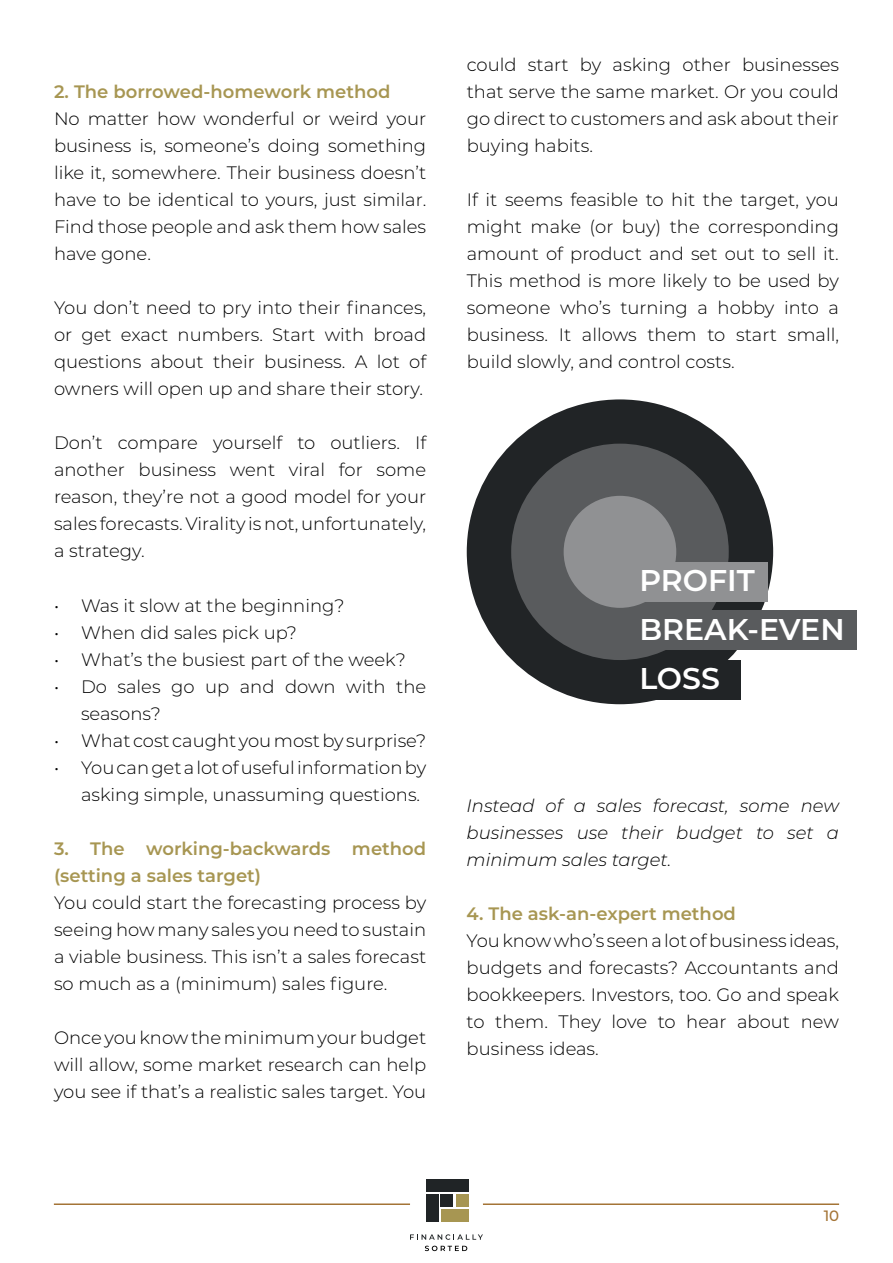
<style>
.page{position:relative;width:893px;height:1263px;background:#fff}
.page>*{position:absolute;margin:0;border:0;box-sizing:border-box;transform-origin:0 0}
.t1{font:600 30px "Montserrat";color:#fff}
.t2{font:300 18px/27px "Montserrat";color:#000;text-align:justify}
.t3{font:600 18px/27px "Montserrat";color:#a79652}
.t4{font:italic 300 18px/27px "Montserrat";color:#000;text-align:justify}
.t5{font:500 15px "Montserrat";color:#a47436}
</style>
<div class="page">
<hr style="left:54px;top:1203px;width:356px;height:2px;background:#a47436">
<hr style="left:483px;top:1203px;width:356px;height:2px;background:#a47436">
<div style="left:426px;top:1179px;width:42px;height:13px;background:#202426"></div>
<div style="left:426px;top:1194px;width:12px;height:27px;background:#202426"></div>
<div style="left:441px;top:1194px;width:12px;height:12px;background:#202426"></div>
<div style="left:456px;top:1194px;width:12px;height:12px;background:#a79652"></div>
<div style="left:441px;top:1209px;width:27px;height:12px;background:#a79652"></div>
<svg style="left:410px;top:1234px;width:73px;height:6px"></svg>
<svg style="left:425px;top:1246px;width:42px;height:5px"></svg>
<div style="left:467px;top:399px;width:306px;height:305px;background:#212426;border-radius:50%"></div>
<div style="left:511px;top:444px;width:218px;height:216px;background:#595b5d;border-radius:50%"></div>
<div style="left:564px;top:496px;width:112px;height:112px;background:#909193;border-radius:50%"></div>
<div style="left:633px;top:610px;width:224px;height:40px;background:#595b5d"></div>
<div style="left:633px;top:562px;width:135px;height:40px;background:#909193"></div>
<div style="left:633px;top:660px;width:108px;height:40px;background:#212426"></div>
<p class="t3" style="left:54px;top:78px;width:338px">2. The borrowed-homework method</p>
<p class="t2" style="left:54px;top:105px;width:374px">No matter how wonderful or weird your business is, someone’s doing something like it, somewhere. Their business doesn’t have to be identical to yours, just similar.<br>Find those people and ask them how sales have gone.</p>
<p class="t2" style="left:54px;top:294px;width:374px">You don’t need to pry into their finances, or get exact numbers. Start with broad questions about their business. A lot of owners will open up and share their story.</p>
<p class="t2" style="left:54px;top:429px;width:374px">Don’t compare yourself to outliers. If another business went viral for some reason, they’re not a good model for your sales forecasts. Virality is not, unfortunately, a strategy.</p>
<p class="t2" style="left:54px;top:591px;width:292px">• Was it slow at the beginning?</p>
<p class="t2" style="left:54px;top:618px;width:245px">• When did sales pick up?</p>
<p class="t2" style="left:54px;top:645px;width:353px">• What’s the busiest part of the week?</p>
<p class="t2" style="left:81px;top:672px;width:347px;text-indent:-27px">• Do sales go up and down with the seasons?</p>
<p class="t2" style="left:54px;top:726px;width:374px">• What cost caught you most by surprise?</p>
<p class="t2" style="left:81px;top:753px;width:347px;text-indent:-27px">• You can get a lot of useful information by asking simple, unassuming questions.</p>
<p class="t3" style="left:54px;top:834px;width:374px">3. The working-backwards method (setting a sales target)</p>
<p class="t2" style="left:54px;top:888px;width:374px">You could start the forecasting process by seeing how many sales you need to sustain a viable business. This isn’t a sales forecast so much as a (minimum) sales figure.</p>
<p class="t2" style="left:54px;top:1023px;width:374px">Once you know the minimum your budget will allow, some market research can help you see if that’s a realistic sales target. You</p>
<p class="t2" style="left:467px;top:51px;width:374px">could start by asking other businesses that serve the same market. Or you could go direct to customers and ask about their buying habits.</p>
<p class="t2" style="left:467px;top:186px;width:374px">If it seems feasible to hit the target, you might make (or buy) the corresponding amount of product and set out to sell it.<br>This method is more likely to be used by someone who’s turning a hobby into a business. It allows them to start small, build slowly, and control costs.</p>
<h1 class="t1" style="left:639px;top:559px;width:117px">PROFIT</h1>
<h1 class="t1" style="left:639px;top:608px;width:207px">BREAK-EVEN</h1>
<h1 class="t1" style="left:639px;top:657px;width:82px">LOSS</h1>
<p class="t4" style="left:467px;top:792px;width:374px">Instead of a sales forecast, some new businesses use their budget to set a minimum sales target.</p>
<p class="t3" style="left:467px;top:899px;width:271px">4. The ask-an-expert method</p>
<p class="t2" style="left:467px;top:927px;width:374px">You know who’s seen a lot of business ideas, budgets and forecasts? Accountants and bookkeepers. Investors, too. Go and speak to them. They love to hear about new business ideas.</p>
<p class="t5" style="left:824px;top:1205px;width:17px">10</p>
</div>
